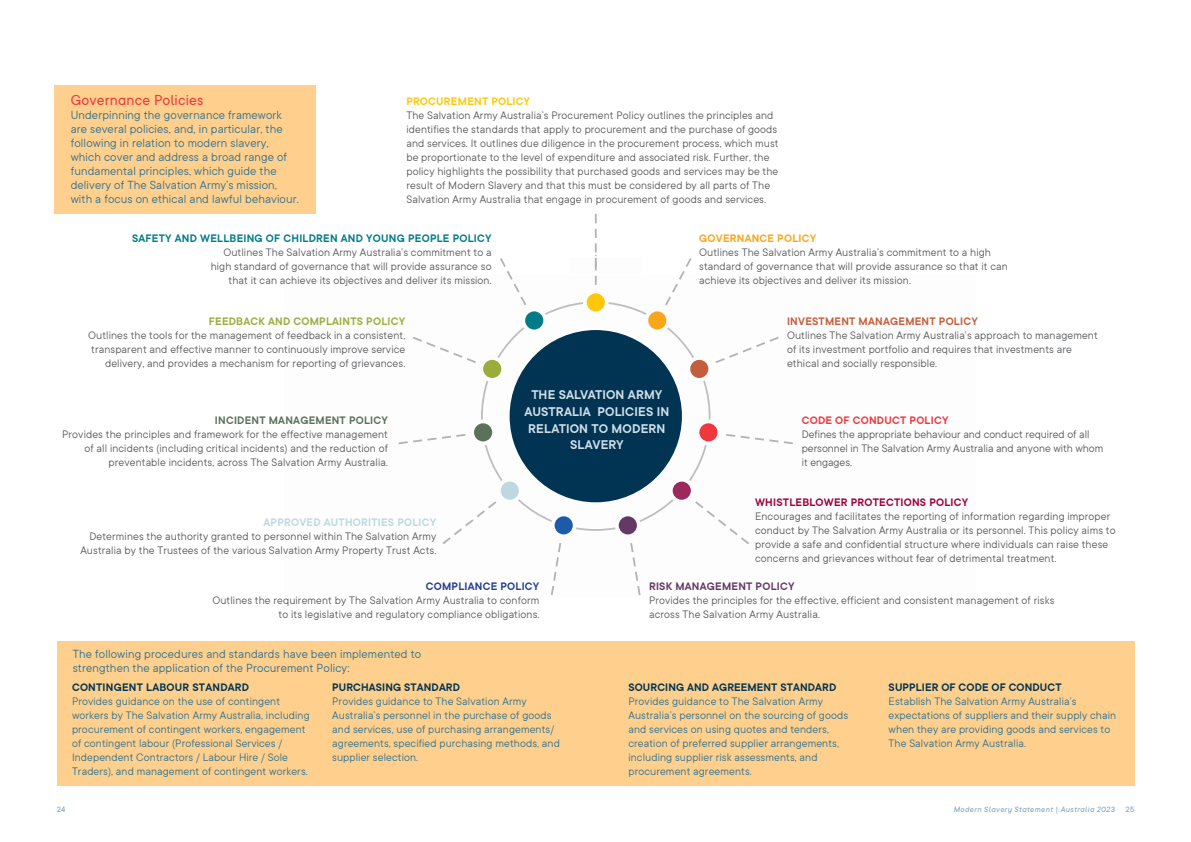
<style>
.page{position:relative;width:1191px;height:842px;background:#fff}
.page>*{position:absolute;margin:0;border:0;box-sizing:border-box;transform-origin:0 0}
.paragraph_-_amplified{font:16px "TT Commons";letter-spacing:.01em;color:#ef373e}
.H3_-_60__navy{font:600 14px/16.8px "TT Commons";letter-spacing:.01em;color:#d0dde8;text-align:center}
.paragraph_-_amplified-2{font:13px/14px "TT Commons";letter-spacing:.01em;color:#2e7190}
.paragraph_-_amplified-3{font:12px/14px "TT Commons";letter-spacing:.01em;color:#58595b}
.paragraph_-_amplified-4{font:12px/14px "TT Commons";letter-spacing:.01em;color:#2e7190}
.H3_-_60__navy-2{font:600 12px "TT Commons";letter-spacing:.02em;color:#ffc709}
.t1{font:italic 500 8.5px "TT Commons";letter-spacing:.04em;color:#8aacc3}
.t2{font:500 8.5px "TT Commons";color:#8aacc3}
.s1{font-weight:600;color:#faa61a}
.s2{font-weight:600;color:#c45d3c}
.s3{font-weight:600;color:#007c88}
.s4{font-weight:600;color:#9cac3b}
.s5{font-weight:600;color:#5b715b}
.s6{font-weight:600;color:#ef373e}
.s7{font-weight:600;color:#9e0039}
.s8{font-weight:600;color:#653966}
.s9{font-weight:600;color:#bdd9df}
.s10{font-weight:600;color:#25408f}
.s11{font-weight:600;color:#003452}
</style>
<div class="page">
<div style="left:55px;top:85px;width:261px;height:129px;background:#fecf8d"></div>
<div style="left:57px;top:641px;width:1077px;height:144px;background:#fecf8d"></div>
<svg style="left:481px;top:302px;width:229px;height:229px"></svg>
<svg style="left:486px;top:258px;width:40px;height:47px"></svg>
<svg style="left:413px;top:337px;width:63px;height:26px"></svg>
<svg style="left:398px;top:434px;width:67px;height:10px"></svg>
<svg style="left:442px;top:501px;width:54px;height:43px"></svg>
<svg style="left:551px;top:543px;width:10px;height:52px"></svg>
<svg style="left:630px;top:543px;width:11px;height:52px"></svg>
<svg style="left:695px;top:501px;width:54px;height:43px"></svg>
<svg style="left:726px;top:434px;width:67px;height:10px"></svg>
<svg style="left:715px;top:337px;width:63px;height:26px"></svg>
<svg style="left:665px;top:258px;width:40px;height:47px"></svg>
<svg style="left:595px;top:229px;width:1px;height:41px"></svg>
<div style="left:586px;top:293px;width:19px;height:18px;background:#ffc709;border-radius:50%"></div>
<div style="left:525px;top:311px;width:18px;height:19px;background:#007c88;border-radius:50%"></div>
<div style="left:483px;top:360px;width:18px;height:18px;background:#9cac3b;border-radius:50%"></div>
<div style="left:474px;top:423px;width:18px;height:18px;background:#5b715a;border-radius:50%"></div>
<div style="left:501px;top:482px;width:18px;height:18px;background:#bdd9df;border-radius:50%"></div>
<div style="left:554px;top:516px;width:19px;height:18px;background:#1f59a9;border-radius:50%"></div>
<div style="left:619px;top:516px;width:18px;height:18px;background:#653966;border-radius:50%"></div>
<div style="left:672px;top:482px;width:19px;height:18px;background:#9c295c;border-radius:50%"></div>
<div style="left:699px;top:423px;width:18px;height:18px;background:#ef373e;border-radius:50%"></div>
<div style="left:690px;top:360px;width:18px;height:18px;background:#c45d3c;border-radius:50%"></div>
<div style="left:648px;top:311px;width:18px;height:19px;background:#faa61a;border-radius:50%"></div>
<div style="left:509px;top:330px;width:173px;height:172px;background:#003452;border-radius:50%"></div>
<p class="paragraph_-_amplified" style="left:71px;top:90px;width:134px">Governance Policies</p>
<p class="paragraph_-_amplified-2" style="left:71px;top:107px;width:230px">Underpinning the governance framework are several policies, and, in particular, the following in relation to modern slavery, which cover and address a broad range of fundamental principles, which guide the delivery of The Salvation Army’s mission, with a focus on ethical and lawful behaviour.</p>
<p class="H3_-_60__navy-2" style="left:406px;top:93px;width:125px">PROCUREMENT POLICY</p>
<p class="paragraph_-_amplified-3" style="left:406px;top:108px;width:374px">The Salvation Army Australia’s Procurement Policy outlines the principles and identifies the standards that apply to procurement and the purchase of goods and services. It outlines due diligence in the procurement process, which must be proportionate to the level of expenditure and associated risk. Further, the policy highlights the possibility that purchased goods and services may be the result of Modern Slavery and that this must be considered by all parts of The Salvation Army Australia that engage in procurement of goods and services.</p>
<p class="paragraph_-_amplified-3" style="left:699px;top:231px;width:310px"><span class="s1">GOVERNANCE POLICY<br></span>Outlines The Salvation Army Australia’s commitment to a high standard of governance that will provide assurance so that it can achieve its objectives and deliver its mission.</p>
<p class="paragraph_-_amplified-3" style="left:787px;top:314px;width:312px"><span class="s2">INVESTMENT MANAGEMENT POLICY<br></span>Outlines The Salvation Army Australia’s approach to management of its investment portfolio and requires that investments are ethical and socially responsible.</p>
<p class="paragraph_-_amplified-3" style="left:132px;top:231px;width:361px;text-align:right"><span class="s3">SAFETY AND WELLBEING OF CHILDREN AND YOUNG PEOPLE POLICY </span>Outlines The Salvation Army Australia’s commitment to a<br>high standard of governance that will provide assurance so<br>that it can achieve its objectives and deliver its mission.</p>
<p class="paragraph_-_amplified-3" style="left:88px;top:314px;width:318px;text-align:right"><span class="s4">FEEDBACK AND COMPLAINTS POLICY<br></span>Outlines the tools for the management of feedback in a consistent, transparent and effective manner to continuously improve service delivery, and provides a mechanism for reporting of grievances.</p>
<p class="H3_-_60__navy" style="left:524px;top:386px;width:146px">THE SALVATION ARMY<br>AUSTRALIA POLICIES IN<br>RELATION TO MODERN<br>SLAVERY</p>
<p class="paragraph_-_amplified-3" style="left:62px;top:413px;width:327px;text-align:right"><span class="s5">INCIDENT MANAGEMENT POLICY<br></span>Provides the principles and framework for the effective management of all incidents (including critical incidents) and the reduction of preventable incidents, across The Salvation Army Australia.</p>
<p class="paragraph_-_amplified-3" style="left:801px;top:413px;width:303px"><span class="s6">CODE OF CONDUCT POLICY<br></span>Defines the appropriate behaviour and conduct required of all personnel in The Salvation Army Australia and anyone with whom it engages.</p>
<p class="paragraph_-_amplified-3" style="left:755px;top:495px;width:362px"><span class="s7">WHISTLEBLOWER PROTECTIONS POLICY<br></span>Encourages and facilitates the reporting of information regarding improper conduct by The Salvation Army Australia or its personnel. This policy aims to provide a safe and confidential structure where individuals can raise these concerns and grievances without fear of detrimental treatment.</p>
<p class="paragraph_-_amplified-3" style="left:649px;top:579px;width:407px"><span class="s8">RISK MANAGEMENT POLICY<br></span>Provides the principles for the effective, efficient and consistent management of risks across The Salvation Army Australia.</p>
<p class="paragraph_-_amplified-3" style="left:80px;top:515px;width:357px;text-align:right"><span class="s9">APPROVED AUTHORITIES POLICY<br></span>Determines the authority granted to personnel within The Salvation Army<br>Australia by the Trustees of the various Salvation Army Property Trust Acts.</p>
<p class="paragraph_-_amplified-3" style="left:212px;top:579px;width:328px;text-align:right"><span class="s10">COMPLIANCE POLICY<br></span>Outlines the requirement by The Salvation Army Australia to conform to its legislative and regulatory compliance obligations.</p>
<p class="paragraph_-_amplified-2" style="left:73px;top:646px;width:350px">The following procedures and standards have been implemented to strengthen the application of the Procurement Policy:</p>
<p class="paragraph_-_amplified-4" style="left:72px;top:680px;width:239px"><span class="s11">CONTINGENT LABOUR STANDARD<br></span>Provides guidance on the use of contingent workers by The Salvation Army Australia, including procurement of contingent workers, engagement of contingent labour (Professional Services / Independent Contractors / Labour Hire / Sole Traders), and management of contingent workers.</p>
<p class="paragraph_-_amplified-4" style="left:332px;top:680px;width:229px"><span class="s11">PURCHASING STANDARD<br></span>Provides guidance to The Salvation Army Australia’s personnel in the purchase of goods and services, use of purchasing arrangements/ agreements, specified purchasing methods, and supplier selection.</p>
<p class="paragraph_-_amplified-4" style="left:628px;top:680px;width:221px"><span class="s11">SOURCING AND AGREEMENT STANDARD </span>Provides guidance to The Salvation Army Australia’s personnel on the sourcing of goods and services on using quotes and tenders, creation of preferred supplier arrangements, including supplier risk assessments, and procurement agreements.</p>
<p class="paragraph_-_amplified-4" style="left:888px;top:680px;width:229px"><span class="s11">SUPPLIER OF CODE OF CONDUCT<br></span>Establish The Salvation Army Australia’s expectations of suppliers and their supply chain when they are providing goods and services to The Salvation Army Australia.</p>
<p class="t2" style="left:57px;top:804px;width:10px">24</p>
<p class="t1" style="left:953px;top:804px;width:163px">Modern Slavery Statement | Australia 2023</p>
<p class="t2" style="left:1125px;top:804px;width:10px">25</p>
</div>
